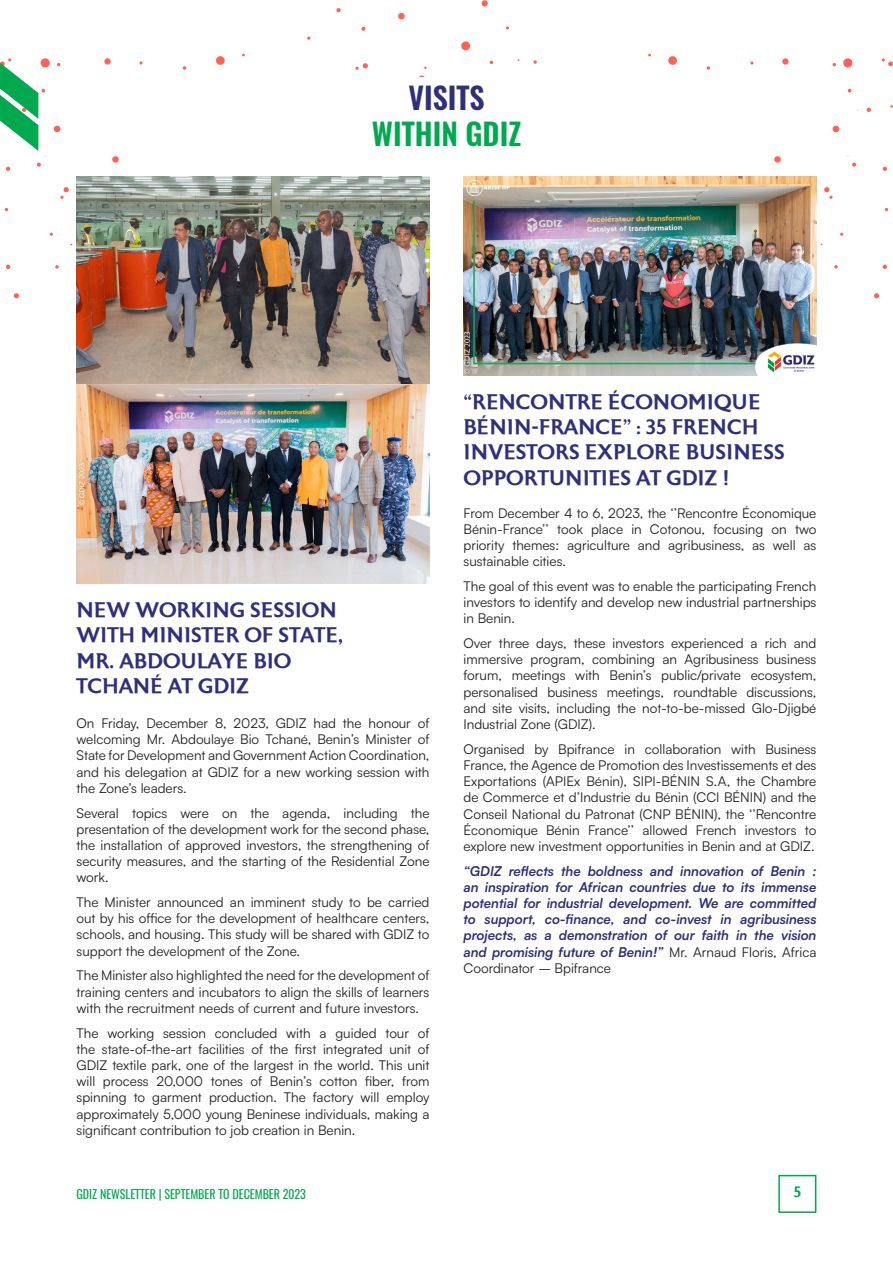
<style>
.page{position:relative;width:893px;height:1263px;background:#fff}
.page>*{position:absolute;margin:0;border:0;box-sizing:border-box;transform-origin:0 0}
.t1{font:600 30px "Oswald";color:#00a950}
.t2{font:600 30px "Oswald";color:#302f7f}
.t3{font:500 21px/25.2px "Astoria";color:#302f7f}
.t4{font:500 15px "Astoria";color:#00a84f}
.t5{font:13.5px/16.2px "Satoshi";color:#231f20;text-align:justify}
.t6{font:italic 700 13.5px/16.2px "Satoshi";color:#2e2e7d;text-align:justify}
.t7{font:12px "Oswald";color:#00a950}
.s1{font-weight:400;font-style:normal;color:#231f20}
</style>
<div class="page">
<div style="left:778px;top:1175px;width:38px;height:38px;border:2px solid #00a84f"></div>
<div style="left:41px;top:58px;width:9px;height:9px;background:#ff6154;border-radius:50%"></div>
<svg style="left:104px;top:58px;width:7px;height:7px"></svg>
<svg style="left:139px;top:61px;width:4px;height:4px"></svg>
<svg style="left:183px;top:66px;width:3px;height:4px"></svg>
<div style="left:216px;top:56px;width:9px;height:9px;background:#ff6154;border-radius:50%"></div>
<div style="left:112px;top:156px;width:7px;height:7px;background:#ff6154;border-radius:50%"></div>
<svg style="left:54px;top:126px;width:6px;height:6px"></svg>
<svg style="left:6px;top:167px;width:4px;height:4px"></svg>
<svg style="left:14px;top:293px;width:5px;height:5px"></svg>
<svg style="left:55px;top:265px;width:4px;height:4px"></svg>
<svg style="left:60px;top:187px;width:9px;height:12px"></svg>
<svg style="left:37px;top:163px;width:4px;height:4px"></svg>
<svg style="left:6px;top:265px;width:4px;height:4px"></svg>
<svg style="left:481px;top:0;width:7px;height:7px"></svg>
<svg style="left:506px;top:26px;width:3px;height:4px"></svg>
<svg style="left:461px;top:41px;width:10px;height:10px"></svg>
<svg style="left:533px;top:60px;width:4px;height:4px"></svg>
<svg style="left:489px;top:60px;width:4px;height:4px"></svg>
<svg style="left:398px;top:13px;width:7px;height:7px"></svg>
<svg style="left:336px;top:8px;width:5px;height:5px"></svg>
<svg style="left:307px;top:36px;width:4px;height:4px"></svg>
<svg style="left:355px;top:63px;width:13px;height:7px"></svg>
<svg style="left:361px;top:27px;width:5px;height:4px"></svg>
<div style="left:843px;top:58px;width:9px;height:9px;background:#ff6154;border-radius:50%"></div>
<svg style="left:867px;top:108px;width:4px;height:4px"></svg>
<svg style="left:782px;top:58px;width:7px;height:7px"></svg>
<svg style="left:707px;top:66px;width:3px;height:4px"></svg>
<div style="left:668px;top:56px;width:9px;height:9px;background:#ff6154;border-radius:50%"></div>
<div style="left:774px;top:156px;width:7px;height:7px;background:#ff6154;border-radius:50%"></div>
<svg style="left:833px;top:126px;width:6px;height:6px"></svg>
<svg style="left:883px;top:167px;width:4px;height:4px"></svg>
<svg style="left:882px;top:58px;width:11px;height:8px"></svg>
<svg style="left:874px;top:293px;width:5px;height:5px"></svg>
<svg style="left:834px;top:265px;width:4px;height:4px"></svg>
<svg style="left:824px;top:187px;width:9px;height:12px"></svg>
<svg style="left:852px;top:163px;width:4px;height:4px"></svg>
<svg style="left:883px;top:265px;width:4px;height:4px"></svg>
<svg style="left:0;top:58px;width:45px;height:93px"></svg>
<img style="left:463px;top:177px;width:353px;height:198px">
<img style="left:77px;top:177px;width:352px;height:406px">
<p class="t2" style="left:408px;top:77px;width:78px">VISITS</p>
<p class="t1" style="left:372px;top:113px;width:151px">WITHIN GDIZ</p>
<p class="t3" style="left:77px;top:598px;width:268px">NEW WORKING SESSION<br>WITH MINISTER OF STATE,<br>MR. ABDOULAYE BIO<br>TCHANÉ AT GDIZ</p>
<p class="t5" style="left:77px;top:714px;width:354px">On Friday, December 8, 2023, GDIZ had the honour of welcoming Mr. Abdoulaye Bio Tchané, Benin’s Minister of State for Development and Government Action Coordination, and his delegation at GDIZ for a new working session with the Zone’s leaders.</p>
<p class="t5" style="left:77px;top:804px;width:354px">Several topics were on the agenda, including the presentation of the development work for the second phase, the installation of approved investors, the strengthening of security measures, and the starting of the Residential Zone work.</p>
<p class="t5" style="left:77px;top:893px;width:354px">The Minister announced an imminent study to be carried out by his office for the development of healthcare centers, schools, and housing. This study will be shared with GDIZ to support the development of the Zone.</p>
<p class="t5" style="left:77px;top:967px;width:354px">The Minister also highlighted the need for the development of training centers and incubators to align the skills of learners with the recruitment needs of current and future investors.</p>
<p class="t5" style="left:77px;top:1024px;width:354px">The working session concluded with a guided tour of the state-of-the-art facilities of the first integrated unit of GDIZ textile park, one of the largest in the world. This unit will process 20,000 tones of Benin’s cotton fiber, from spinning to garment production. The factory will employ approximately 5,000 young Beninese individuals, making a significant contribution to job creation in Benin.</p>
<p class="t3" style="left:463px;top:390px;width:323px">“RENCONTRE ÉCONOMIQUE<br>BÉNIN-FRANCE” : 35 FRENCH<br>INVESTORS EXPLORE BUSINESS<br>OPPORTUNITIES AT GDIZ !</p>
<p class="t5" style="left:463px;top:504px;width:354px">From December 4 to 6, 2023, the ‘’Rencontre Économique Bénin-France’’ took place in Cotonou, focusing on two priority themes: agriculture and agribusiness, as well as sustainable cities.</p>
<p class="t5" style="left:463px;top:577px;width:354px">The goal of this event was to enable the participating French investors to identify and develop new industrial partnerships in Benin.</p>
<p class="t5" style="left:463px;top:634px;width:354px">Over three days, these investors experienced a rich and immersive program, combining an Agribusiness business forum, meetings with Benin’s public/private ecosystem, personalised business meetings, roundtable discussions, and site visits, including the not-to-be-missed Glo-Djigbé Industrial Zone (GDIZ).</p>
<p class="t5" style="left:463px;top:740px;width:354px">Organised by Bpifrance in collaboration with Business France, the Agence de Promotion des Investissements et des Exportations (APIEx Bénin), SIPI-BÉNIN S.A, the Chambre de Commerce et d’Industrie du Bénin (CCI BÉNIN) and the Conseil National du Patronat (CNP BÉNIN), the ‘’Rencontre Économique Bénin France’’ allowed French investors to explore new investment opportunities in Benin and at GDIZ.</p>
<p class="t6" style="left:463px;top:862px;width:354px">“GDIZ reflects the boldness and innovation of Benin : an inspiration for African countries due to its immense potential for industrial development. We are committed to support, co-finance, and co-invest in agribusiness projects, as a demonstration of our faith in the vision and promising future of Benin!” <span class="s1">Mr. Arnaud Floris, Africa Coordinator – Bpifrance</span></p>
<p class="t7" style="left:77px;top:1186px;width:231px">GDIZ NEWSLETTER | SEPTEMBER TO DECEMBER 2023</p>
<p class="t4" style="left:794px;top:1184px;width:9px">5</p>
</div>
